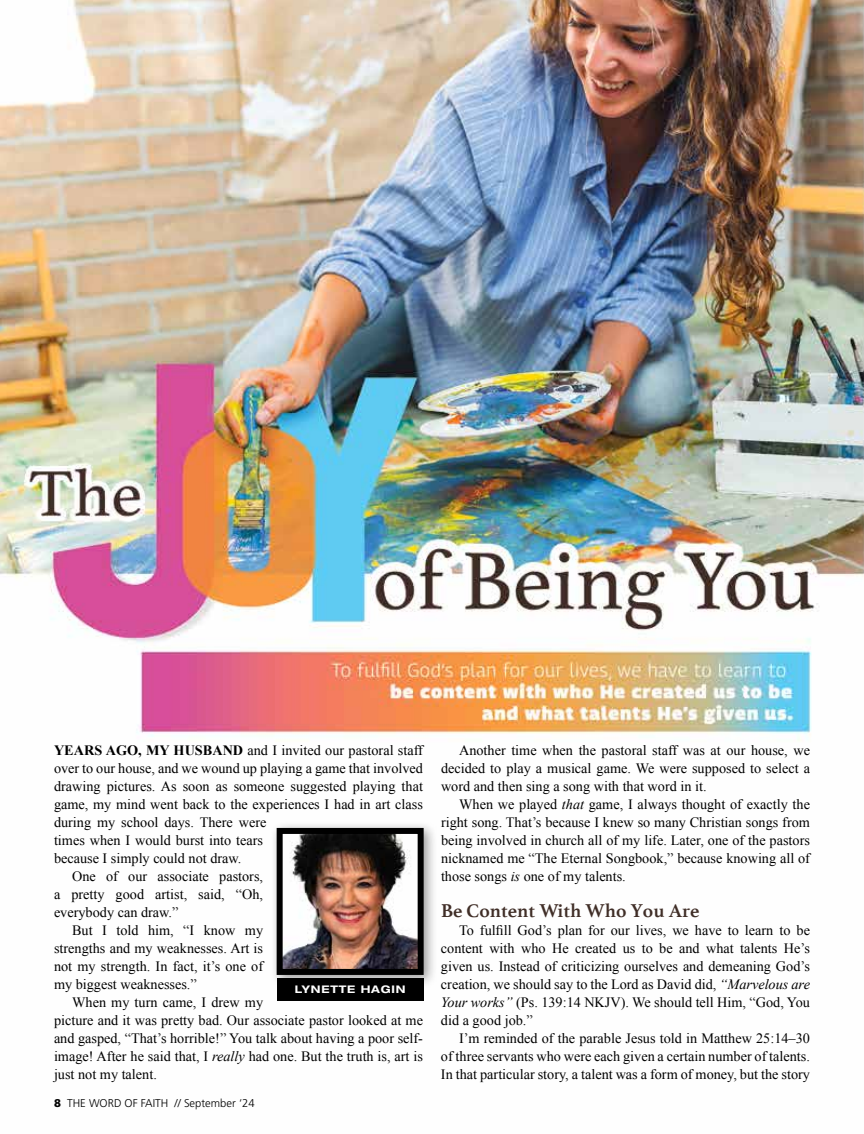
<style>
.page{position:relative;width:864px;height:1134px;background:#fff}
.page>*{position:absolute;margin:0;border:0;box-sizing:border-box;transform-origin:0 0}
.t1{font:700 19.5px "Athelas";color:#402e27}
.t2{font:14.25px/18px "Times New Roman";color:#000;text-align:justify}
.t3{font:300 11.25px "Frutiger";color:#000}
.t4{font:700 expanded 10.5px "Helvetica Neue";letter-spacing:.075em;color:#fff}
.s1{font-weight:700}
.s2{font-style:italic}
.s3{font-weight:900}
</style>
<div class="page">
<img style="left:0;top:0;width:864px;height:1001px">
<div style="left:269px;top:821px;width:168px;height:168px;background:#000;opacity:.4"></div>
<img style="left:274px;top:825px;width:153px;height:153px">
<div style="left:277px;top:978px;width:147px;height:22px;background:#000"></div>
<p class="t2" style="left:54px;top:741px;width:371px"><span class="s1">YEARS AGO, MY HUSBAND</span> and I invited our pastoral staff</p>
<p class="t2" style="left:54px;top:759px;width:371px">over to our house, and we wound up playing a game that involved</p>
<p class="t2" style="left:54px;top:777px;width:370px">drawing pictures. As soon as someone suggested playing that</p>
<p class="t2" style="left:54px;top:795px;width:371px">game, my mind went back to the experiences I had in art class</p>
<p class="t2" style="left:54px;top:813px;width:214px">during my school days. There were</p>
<p class="t2" style="left:54px;top:831px;width:211px">times when I would burst into tears</p>
<p class="t2" style="left:54px;top:849px;width:189px">because I simply could not draw.</p>
<p class="t2" style="left:72px;top:867px;width:193px">One of our associate pastors,</p>
<p class="t2" style="left:54px;top:885px;width:211px">a pretty good artist, said, “Oh,</p>
<p class="t2" style="left:54px;top:903px;width:126px">everybody can draw.”</p>
<p class="t2" style="left:72px;top:921px;width:193px">But I told him, “I know my</p>
<p class="t2" style="left:54px;top:939px;width:211px">strengths and my weaknesses. Art is</p>
<p class="t2" style="left:54px;top:957px;width:211px">not my strength. In fact, it’s one of</p>
<p class="t2" style="left:54px;top:975px;width:144px">my biggest weaknesses.”</p>
<p class="t2" style="left:72px;top:993px;width:193px">When my turn came, I drew my</p>
<p class="t2" style="left:54px;top:1011px;width:371px">picture and it was pretty bad. Our associate pastor looked at me</p>
<p class="t2" style="left:54px;top:1029px;width:371px">and gasped, “That’s horrible!” You talk about having a poor self-</p>
<p class="t2" style="left:54px;top:1047px;width:370px">image! After he said that, I <span class="s2">really</span> had one. But the truth is, art is</p>
<p class="t2" style="left:54px;top:1065px;width:104px">just not my talent.</p>
<p class="t4" style="left:295px;top:983px;width:112px">LYNETTE HAGIN</p>
<p class="t3" style="left:54px;top:1097px;width:202px"><span class="s3">8</span> THE WORD OF FAITH // September ‘24</p>
<p class="t2" style="left:441px;top:741px;width:371px;text-indent:18px">Another time when the pastoral staff was at our house, we decided to play a musical game. We were supposed to select a word and then sing a song with that word in it.</p>
<p class="t2" style="left:441px;top:795px;width:371px;text-indent:18px">When we played <span class="s2">that</span> game, I always thought of exactly the right song. That’s because I knew so many Christian songs from being involved in church all of my life. Later, one of the pastors nicknamed me “The Eternal Songbook,” because knowing all of those songs <span class="s2">is</span> one of my talents.</p>
<h1 class="t1" style="left:441px;top:895px;width:260px">Be Content With Who You Are</h1>
<p class="t2" style="left:441px;top:921px;width:371px;text-indent:18px">To fulfill God’s plan for our lives, we have to learn to be content with who He created us to be and what talents He’s given us. Instead of criticizing ourselves and demeaning God’s creation, we should say to the Lord as David did, <span class="s2">“Marvelous are Your works”</span> (Ps. 139:14 NKJV). We should tell Him, “God, You did a good job.”</p>
<p class="t2" style="left:441px;top:1029px;width:371px;text-indent:18px">I’m reminded of the parable Jesus told in Matthew 25:14–30 of three servants who were each given a certain number of talents.<br>In that particular story, a talent was a form of money, but the story</p>
</div>
